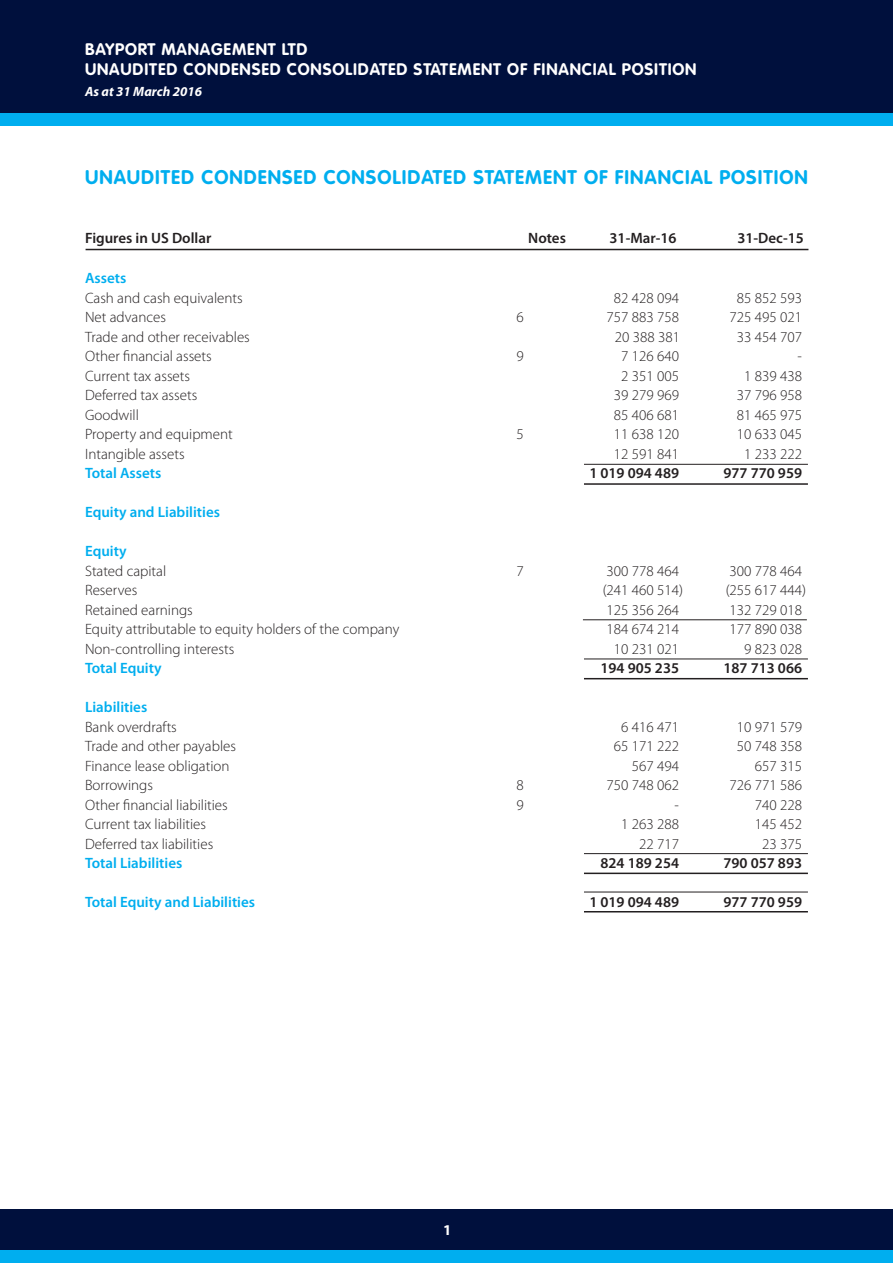
<style>
.page{position:relative;width:893px;height:1263px;background:#fff}
.page>*{position:absolute;margin:0;border:0;box-sizing:border-box;transform-origin:0 0}
.t1{font:700 19.5px "VAG Rounded";letter-spacing:.05em;color:#00aeef}
.t2{font:700 16.5px/19.8px "VAG Rounded";letter-spacing:.05em;color:#fff}
.t3{font:300 15px "Myriad Pro";color:#231f20}
.t4{font:600 15px "Myriad Pro";color:#231f20}
.t5{font:600 15px "Myriad Pro";color:#00aeef}
.t6{font:700 15px "Myriad Pro";color:#fff}
.t7{font:italic 700 13.5px "Myriad Pro";color:#fff}
</style>
<div class="page">
<div style="left:0;top:0;width:893px;height:114px;background:#00103d"></div>
<div style="left:0;top:113px;width:893px;height:13px;background:#00aeef"></div>
<div style="left:0;top:1209px;width:893px;height:42px;background:#00103d"></div>
<div style="left:0;top:1250px;width:893px;height:13px;background:#00aeef"></div>
<hr style="left:86px;top:249px;width:722px;height:1px;background:#231f20">
<hr style="left:584px;top:464px;width:224px;height:1px;background:#231f20">
<hr style="left:584px;top:659px;width:224px;height:1px;background:#231f20">
<hr style="left:583px;top:619px;width:224px;height:1px;background:#231f20">
<hr style="left:584px;top:853px;width:224px;height:1px;background:#231f20">
<hr style="left:584px;top:892px;width:224px;height:1px;background:#231f20">
<hr style="left:584px;top:483px;width:224px;height:2px;background:#231f20">
<hr style="left:584px;top:678px;width:224px;height:1px;background:#231f20">
<hr style="left:584px;top:872px;width:224px;height:2px;background:#231f20">
<hr style="left:584px;top:911px;width:224px;height:1px;background:#231f20">
<p class="t2" style="left:85px;top:39px;width:613px">BAYPORT MANAGEMENT LTD<br>UNAUDITED CONDENSED CONSOLIDATED STATEMENT OF FINANCIAL POSITION</p>
<p class="t7" style="left:85px;top:82px;width:119px">As at 31 March 2016</p>
<h1 class="t1" style="left:85px;top:166px;width:724px">UNAUDITED CONDENSED CONSOLIDATED STATEMENT OF FINANCIAL POSITION</h1>
<p class="t4" style="left:85px;top:229px;width:128px">Figures in US Dollar</p>
<p class="t4" style="left:528px;top:229px;width:39px">Notes</p>
<p class="t4" style="left:610px;top:229px;width:68px">31-Mar-16</p>
<p class="t4" style="left:737px;top:229px;width:68px">31-Dec-15</p>
<p class="t5" style="left:85px;top:269px;width:43px">Assets</p>
<p class="t3" style="left:85px;top:289px;width:159px">Cash and cash equivalents</p>
<p class="t3" style="left:614px;top:289px;width:67px">82 428 094</p>
<p class="t3" style="left:737px;top:289px;width:67px">85 852 593</p>
<p class="t3" style="left:85px;top:309px;width:82px">Net advances</p>
<p class="t3" style="left:516px;top:309px;width:9px">6</p>
<p class="t3" style="left:607px;top:309px;width:74px">757 883 758</p>
<p class="t3" style="left:730px;top:309px;width:74px">725 495 021</p>
<p class="t3" style="left:85px;top:328px;width:166px">Trade and other receivables</p>
<p class="t3" style="left:615px;top:328px;width:67px">20 388 381</p>
<p class="t3" style="left:737px;top:328px;width:67px">33 454 707</p>
<p class="t3" style="left:85px;top:348px;width:128px">Other financial assets</p>
<p class="t3" style="left:516px;top:348px;width:9px">9</p>
<p class="t3" style="left:621px;top:348px;width:59px">7 126 640</p>
<p class="t3" style="left:798px;top:348px;width:6px">-</p>
<p class="t3" style="left:85px;top:367px;width:107px">Current tax assets</p>
<p class="t3" style="left:621px;top:367px;width:59px">2 351 005</p>
<p class="t3" style="left:744px;top:367px;width:59px">1 839 438</p>
<p class="t3" style="left:85px;top:387px;width:114px">Deferred tax assets</p>
<p class="t3" style="left:614px;top:387px;width:67px">39 279 969</p>
<p class="t3" style="left:737px;top:387px;width:67px">37 796 958</p>
<p class="t3" style="left:85px;top:406px;width:55px">Goodwill</p>
<p class="t3" style="left:614px;top:406px;width:67px">85 406 681</p>
<p class="t3" style="left:737px;top:406px;width:67px">81 465 975</p>
<p class="t3" style="left:85px;top:426px;width:149px">Property and equipment</p>
<p class="t3" style="left:516px;top:426px;width:9px">5</p>
<p class="t3" style="left:614px;top:426px;width:67px">11 638 120</p>
<p class="t3" style="left:737px;top:426px;width:67px">10 633 045</p>
<p class="t3" style="left:85px;top:445px;width:101px">Intangible assets</p>
<p class="t3" style="left:614px;top:445px;width:67px">12 591 841</p>
<p class="t3" style="left:744px;top:445px;width:59px">1 233 222</p>
<p class="t5" style="left:85px;top:464px;width:78px">Total Assets</p>
<p class="t4" style="left:589px;top:464px;width:91px">1 019 094 489</p>
<p class="t4" style="left:723px;top:464px;width:80px">977 770 959</p>
<p class="t5" style="left:85px;top:503px;width:137px">Equity and Liabilities</p>
<p class="t5" style="left:85px;top:542px;width:43px">Equity</p>
<p class="t3" style="left:85px;top:562px;width:83px">Stated capital</p>
<p class="t3" style="left:516px;top:562px;width:9px">7</p>
<p class="t3" style="left:607px;top:562px;width:74px">300 778 464</p>
<p class="t3" style="left:730px;top:562px;width:74px">300 778 464</p>
<p class="t3" style="left:85px;top:582px;width:54px">Reserves</p>
<p class="t3" style="left:603px;top:582px;width:82px">(241 460 514)</p>
<p class="t3" style="left:726px;top:582px;width:82px">(255 617 444)</p>
<p class="t3" style="left:85px;top:601px;width:109px">Retained earnings</p>
<p class="t3" style="left:607px;top:601px;width:74px">125 356 264</p>
<p class="t3" style="left:730px;top:601px;width:74px">132 729 018</p>
<p class="t3" style="left:85px;top:621px;width:316px">Equity attributable to equity holders of the company</p>
<p class="t3" style="left:607px;top:621px;width:74px">184 674 214</p>
<p class="t3" style="left:730px;top:621px;width:74px">177 890 038</p>
<p class="t3" style="left:85px;top:640px;width:151px">Non-controlling interests</p>
<p class="t3" style="left:614px;top:640px;width:67px">10 231 021</p>
<p class="t3" style="left:744px;top:640px;width:59px">9 823 028</p>
<p class="t5" style="left:85px;top:659px;width:78px">Total Equity</p>
<p class="t4" style="left:600px;top:659px;width:80px">194 905 235</p>
<p class="t4" style="left:723px;top:659px;width:80px">187 713 066</p>
<p class="t5" style="left:85px;top:698px;width:64px">Liabilities</p>
<p class="t3" style="left:85px;top:718px;width:93px">Bank overdrafts</p>
<p class="t3" style="left:621px;top:718px;width:59px">6 416 471</p>
<p class="t3" style="left:737px;top:718px;width:67px">10 971 579</p>
<p class="t3" style="left:85px;top:738px;width:153px">Trade and other payables</p>
<p class="t3" style="left:614px;top:738px;width:67px">65 171 222</p>
<p class="t3" style="left:737px;top:738px;width:67px">50 748 358</p>
<p class="t3" style="left:85px;top:757px;width:146px">Finance lease obligation</p>
<p class="t3" style="left:632px;top:757px;width:49px">567 494</p>
<p class="t3" style="left:755px;top:757px;width:49px">657 315</p>
<p class="t3" style="left:85px;top:777px;width:70px">Borrowings</p>
<p class="t3" style="left:516px;top:777px;width:9px">8</p>
<p class="t3" style="left:607px;top:777px;width:74px">750 748 062</p>
<p class="t3" style="left:730px;top:777px;width:74px">726 771 586</p>
<p class="t3" style="left:85px;top:796px;width:144px">Other financial liabilities</p>
<p class="t3" style="left:516px;top:796px;width:9px">9</p>
<p class="t3" style="left:675px;top:796px;width:6px">-</p>
<p class="t3" style="left:755px;top:796px;width:49px">740 228</p>
<p class="t3" style="left:85px;top:816px;width:123px">Current tax liabilities</p>
<p class="t3" style="left:621px;top:816px;width:59px">1 263 288</p>
<p class="t3" style="left:755px;top:816px;width:49px">145 452</p>
<p class="t3" style="left:85px;top:835px;width:130px">Deferred tax liabilities</p>
<p class="t3" style="left:639px;top:835px;width:41px">22 717</p>
<p class="t3" style="left:762px;top:835px;width:41px">23 375</p>
<p class="t5" style="left:85px;top:854px;width:99px">Total Liabilities</p>
<p class="t4" style="left:600px;top:854px;width:80px">824 189 254</p>
<p class="t4" style="left:723px;top:854px;width:80px">790 057 893</p>
<p class="t5" style="left:85px;top:893px;width:172px">Total Equity and Liabilities</p>
<p class="t4" style="left:589px;top:893px;width:91px">1 019 094 489</p>
<p class="t4" style="left:723px;top:893px;width:80px">977 770 959</p>
<p class="t6" style="left:443px;top:1220px;width:10px">1</p>
</div>
